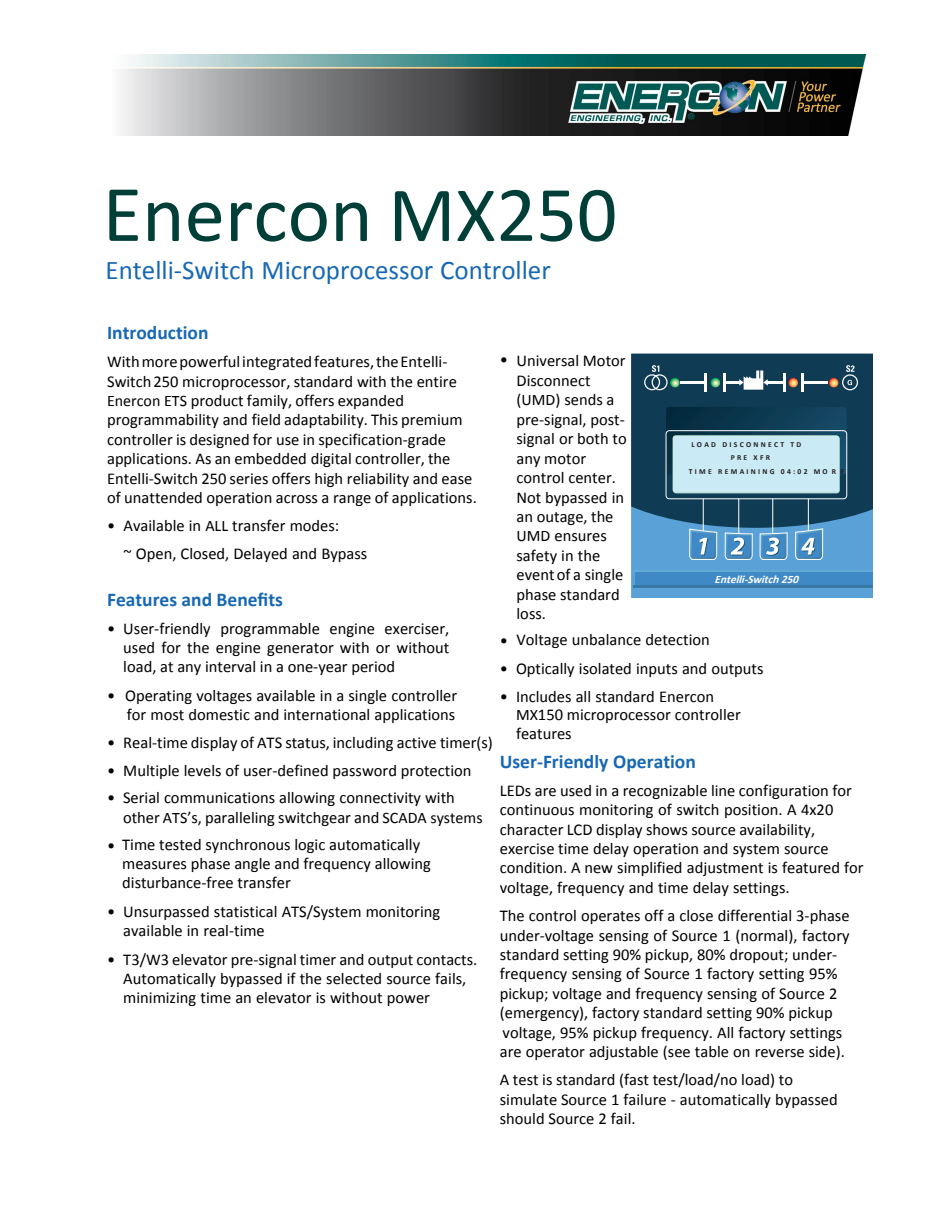
<style>
.page{position:relative;width:945px;height:1215px;background:#fff}
.page>*{position:absolute;margin:0;border:0;box-sizing:border-box;transform-origin:0 0}
.t1{font:81px "Calibri";color:#003e38}
.t2{font:27px "Calibri";color:#1768b4}
.t3{font:700 19.5px "Calibri";color:#1768b4}
.t4{font:16.5px/19.4px "Calibri";color:#000}
.t5{font:italic 700 11.25px "Calibri";color:#fff}
.t6{font:700 7.65px "Calibri";letter-spacing:.3em;color:#231f20}
.s1{font-size:78.6px}
.s2{font-size:79.5px}
.s3{font-size:16.05px}
</style>
<div class="page">
<svg style="left:631px;top:354px;width:241px;height:243px;background:#4c7c99"></svg>
<img style="left:121px;top:55px;width:745px;height:81px">
<h1 class="t1" style="left:103px;top:164px;width:516px">Enercon <span class="s1">MX</span><span class="s2">250</span></h1>
<h2 class="t2" style="left:106px;top:253px;width:447px">Entelli-Switch Microprocessor Controller</h2>
<p class="t3" style="left:107px;top:320px;width:103px">Introduction</p>
<p class="t4" style="left:107px;top:351px;width:371px">With more powerful integrated features, the Entelli-Switch 250 microprocessor, standard with the entire <span class="s3">Enercon ETS</span> product family, offers expanded programmability and field adaptability. This premium controller is designed for use in specification-grade applications. As an embedded digital controller, the Entelli-Switch 250 series offers high reliability and ease of unattended operation across a range of applications.</p>
<p class="t4" style="left:124px;top:512px;width:245px;line-height:27.2px;text-indent:-17px">• Available in <span class="s3">ALL</span> transfer modes:<br>~ Open, Closed, Delayed and Bypass</p>
<p class="t3" style="left:107px;top:587px;width:177px">Features and Benefits</p>
<p class="t4" style="left:123px;top:618px;width:328px;text-align:justify;text-indent:-16px">• User-friendly programmable engine exerciser, used for the engine generator with or without load, at any interval in a one-year period</p>
<p class="t4" style="left:107px;top:685px;width:352px;line-height:18.9px;text-align:right">• Operating voltages available in a single controller for most domestic and international applications</p>
<p class="t4" style="left:107px;top:732px;width:387px">• Real-time display of ATS status, including active timer(s)</p>
<p class="t4" style="left:107px;top:760px;width:366px">• Multiple levels of user-defined password protection</p>
<p class="t4" style="left:123px;top:787px;width:361px;text-indent:-16px">• Serial communications allowing connectivity with other <span class="s3">ATS</span>’s, paralleling switchgear and <span class="s3">SCADA systems</span></p>
<p class="t4" style="left:107px;top:834px;width:315px">• Time tested synchronous logic automatically</p>
<p class="t4" style="left:122px;top:853px;width:310px">measures phase angle and frequency allowing disturbance-free transfer</p>
<p class="t4" style="left:123px;top:902px;width:318px;line-height:18.9px;text-indent:-16px">• Unsurpassed statistical ATS/System monitoring available in real-time</p>
<p class="t4" style="left:123px;top:949px;width:356px;text-indent:-16px">• T3/W3 elevator pre-signal timer and output contacts.<br>Automatically bypassed if the selected source fails, minimizing time an elevator is without power</p>
<p class="t4" style="left:517px;top:350px;width:112px;text-indent:-17px">• Universal Motor<br>Disconnect (<span class="s3">UMD</span>) sends a pre-signal, post&shy;signal or both to any motor control center.<br>Not bypassed in an outage, the<br><span class="s3">UMD</span> ensures safety in the event of a single phase standard loss.</p>
<p class="t4" style="left:500px;top:629px;width:212px">• Voltage unbalance detection</p>
<p class="t4" style="left:500px;top:658px;width:265px">• Optically isolated inputs and outputs</p>
<p class="t4" style="left:516px;top:686px;width:226px;line-height:18.9px;text-indent:-16px">• Includes all standard Enercon<br><span class="s3">MX</span>150 microprocessor controller features</p>
<p class="t3" style="left:500px;top:749px;width:198px">User-Friendly Operation</p>
<p class="t4" style="left:500px;top:780px;width:365px">LEDs are used in a recognizable line configuration for continuous monitoring of switch position. A 4x20 character LCD display shows source availability, exercise time delay operation and system source condition. A new simplified adjustment is featured for voltage, frequency and time delay settings.</p>
<p class="t4" style="left:500px;top:905px;width:351px">The control operates off a close differential 3-phase under-voltage sensing of Source 1 (normal), factory standard setting 90% pickup, 80% dropout; under&shy;frequency sensing of Source 1 factory setting 95% pickup; voltage and frequency sensing of Source 2 (emergency), factory standard setting 90% pickup voltage, 95% pickup frequency. All factory settings are operator adjustable (see table on reverse side).</p>
<p class="t4" style="left:500px;top:1070px;width:339px">A test is standard (fast test/load/no load) to simulate Source 1 failure - automatically bypassed should Source 2 fail.</p>
<p class="t6" style="left:691px;top:440px;width:111px">LOAD DISCONNECT TD</p>
<p class="t6" style="left:689px;top:467px;width:157px">TIME REMAINING 04:02 MO R E</p>
<p class="t6" style="left:731px;top:453px;width:41px">PRE XFR</p>
<p class="t5" style="left:715px;top:572px;width:89px">Entelli-Switch250</p>
</div>
